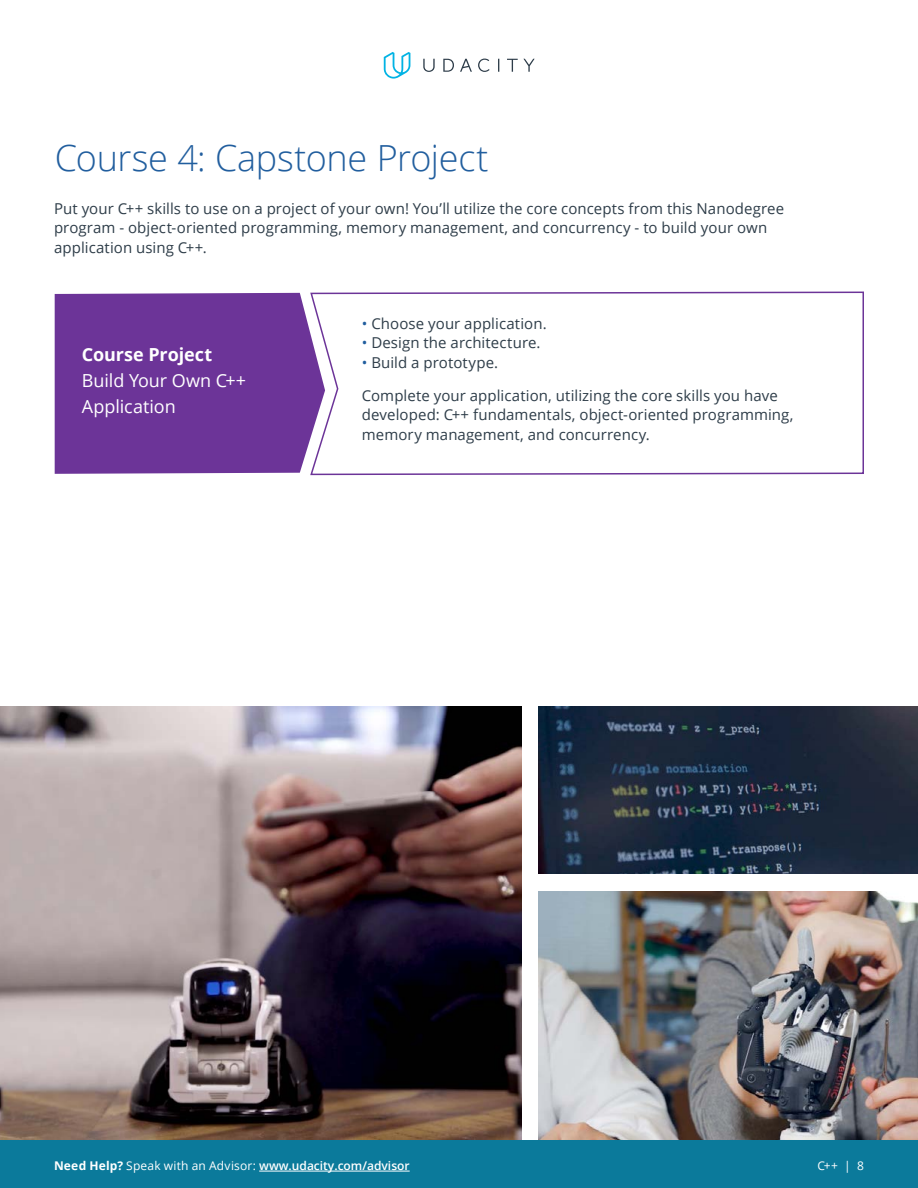
<style>
.page{position:relative;width:918px;height:1188px;background:#fff}
.page>*{position:absolute;margin:0;border:0;box-sizing:border-box;transform-origin:0 0}
.t1{font:300 36px "Open Sans";letter-spacing:-.01em;color:#215e9e}
.t2{font:18px/25.5px "Open Sans";letter-spacing:-.005em;color:#fff}
.t3{font:700 18px "Open Sans";letter-spacing:-.005em;color:#fff}
.t4{font:15px/19.5px "Open Sans";letter-spacing:.005em;color:#2e3d49}
.t5{font:600 12px "Open Sans";color:#fff}
.t6{font:12px "Open Sans";color:#fff}
.s1{color:#215e9e}
.s2{font-weight:700}
.s3{font-weight:400}
</style>
<div class="page">
<div style="left:0;top:1140px;width:918px;height:48px;background:#0b7a9b"></div>
<hr style="left:259px;top:1171px;width:151px;height:1px;background:#fff">
<svg style="left:384px;top:52px;width:26px;height:27px"></svg>
<svg style="left:423px;top:59px;width:112px;height:13px"></svg>
<img style="left:0;top:706px;width:522px;height:434px">
<img style="left:539px;top:891px;width:379px;height:249px">
<img style="left:539px;top:706px;width:379px;height:168px">
<svg style="left:310px;top:291px;width:554px;height:185px"></svg>
<div style="left:55px;top:293px;width:270px;height:181px;background:#6c3498"></div>
<h1 class="t1" style="left:55px;top:133px;width:435px">Course 4: Capstone Project</h1>
<p class="t4" style="left:54px;top:198px;width:732px">Put your C++ skills to use on a project of your own! You’ll utilize the core concepts from this Nanodegree program - object-oriented programming, memory management, and concurrency - to build your own application using C++.</p>
<p class="t3" style="left:82px;top:342px;width:132px">Course Project</p>
<p class="t2" style="left:82px;top:367px;width:166px">Build Your Own C++<br>Application</p>
<p class="t4" style="left:362px;top:313px;width:186px"><span class="s1">•</span> Choose your application.</p>
<p class="t4" style="left:362px;top:332px;width:180px"><span class="s1">•</span> Design the architecture.</p>
<p class="t4" style="left:362px;top:352px;width:138px"><span class="s1">•</span> Build a prototype.</p>
<p class="t4" style="left:362px;top:385px;width:433px">Complete your application, utilizing the core skills you have developed: C++ fundamentals, object-oriented programming, memory management, and concurrency.</p>
<p class="t5" style="left:54px;top:1158px;width:357px"><span class="s2">Need Help?</span> <span class="s3">Speak with an Advisor:</span> www.udacity.com/advisor</p>
<p class="t6" style="left:817px;top:1158px;width:48px">C++ | 8</p>
</div>
